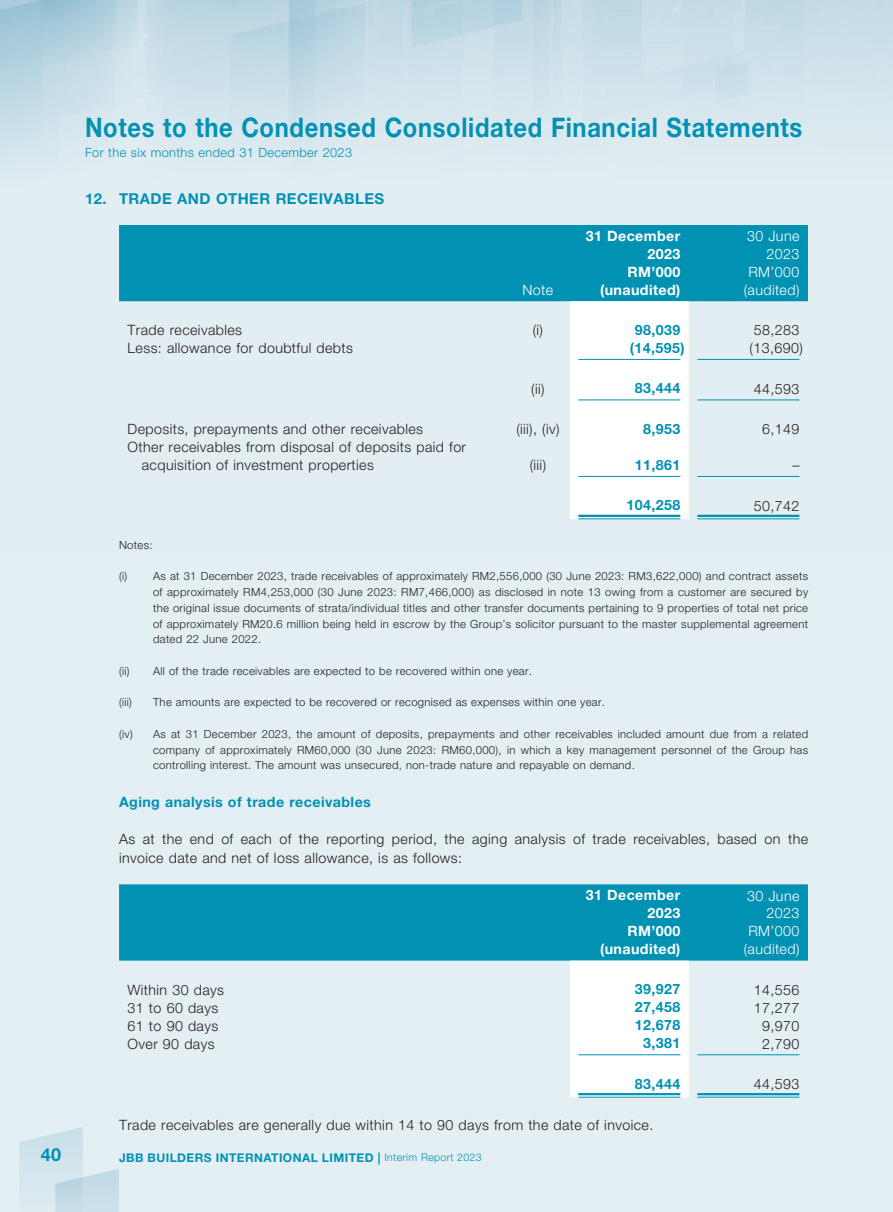
<style>
.page{position:relative;width:893px;height:1212px;background:#e4eff4}
.page>*{position:absolute;margin:0;border:0;box-sizing:border-box;transform-origin:0 0}
.t1{font:700 27px "Helvetica Neue LT Std";letter-spacing:.03em;color:#0091b3;scale:.88 1}
.t2{font:700 18px "Helvetica Neue LT Std";color:#0091b3}
.t3{font:700 15px "Helvetica Neue LT Std";letter-spacing:.03em;color:#0091b3}
.t4{font:300 14.25px/18px "Helvetica Neue LT Std";letter-spacing:.03em;color:#231f20}
.t5{font:700 14.25px "Helvetica Neue LT Std";letter-spacing:.03em;color:#0091b3}
.t6{font:700 14.25px "Helvetica Neue LT Std";letter-spacing:.03em;color:#fff}
.t7{font:300 14.25px "Helvetica Neue LT Std";letter-spacing:.03em;color:#fff}
.t8{font:300 12.75px "Helvetica Neue LT Std";letter-spacing:.03em;color:#0091b3}
.t9{font:700 12px "Helvetica Neue LT Std";letter-spacing:.035em;color:#0091b3}
.t10{font:300 11.25px/15.8px "Helvetica Neue LT Std";letter-spacing:.03em;color:#231f20;text-align:justify}
.s1{font-weight:300;font-size:10.5px}
</style>
<div class="page">
<svg style="left:19px;top:1127px;width:100px;height:85px"></svg>
<div style="left:119px;top:225px;width:689px;height:76px;background:#0091b3"></div>
<div style="left:570px;top:301px;width:119px;height:218px;background:#fff"></div>
<hr style="left:578px;top:359px;width:102px;height:1px;background:#0091b3">
<hr style="left:697px;top:359px;width:102px;height:1px;background:#0091b3">
<hr style="left:578px;top:399px;width:102px;height:1px;background:#0091b3">
<hr style="left:697px;top:399px;width:102px;height:1px;background:#0091b3">
<hr style="left:578px;top:476px;width:102px;height:1px;background:#0091b3">
<hr style="left:697px;top:476px;width:102px;height:1px;background:#0091b3">
<hr style="left:578px;top:515px;width:102px;height:2px;background:#0091b3">
<hr style="left:578px;top:518px;width:102px;height:1px;background:#0091b3">
<hr style="left:697px;top:515px;width:102px;height:2px;background:#0091b3">
<hr style="left:697px;top:518px;width:102px;height:1px;background:#0091b3">
<div style="left:119px;top:884px;width:689px;height:76px;background:#0091b3"></div>
<div style="left:570px;top:960px;width:119px;height:137px;background:#fff"></div>
<hr style="left:578px;top:1054px;width:102px;height:1px;background:#0091b3">
<hr style="left:697px;top:1054px;width:102px;height:1px;background:#0091b3">
<hr style="left:578px;top:1093px;width:102px;height:2px;background:#0091b3">
<hr style="left:578px;top:1097px;width:102px;height:1px;background:#0091b3">
<hr style="left:697px;top:1093px;width:102px;height:2px;background:#0091b3">
<hr style="left:697px;top:1097px;width:102px;height:1px;background:#0091b3">
<h1 class="t1" style="left:85px;top:111px;width:817px">Notes to the Condensed Consolidated Financial Statements</h1>
<p class="t8" style="left:85px;top:145px;width:269px">For the six months ended 31 December 2023</p>
<h3 class="t3" style="left:85px;top:189px;width:301px">12. TRADE AND OTHER RECEIVABLES</h3>
<p class="t6" style="left:586px;top:227px;width:96px">31 December</p>
<p class="t7" style="left:747px;top:227px;width:54px">30 June</p>
<p class="t6" style="left:647px;top:245px;width:34px">2023</p>
<p class="t7" style="left:766px;top:245px;width:34px">2023</p>
<p class="t6" style="left:627px;top:263px;width:54px">RM’000</p>
<p class="t7" style="left:748px;top:263px;width:53px">RM’000</p>
<p class="t7" style="left:522px;top:281px;width:32px">Note</p>
<p class="t6" style="left:600px;top:281px;width:82px">(unaudited)</p>
<p class="t7" style="left:744px;top:281px;width:57px">(audited)</p>
<p class="t4" style="left:128px;top:321px;width:116px">Trade receivables</p>
<p class="t4" style="left:533px;top:321px;width:12px">(i)</p>
<p class="t5" style="left:635px;top:321px;width:47px">98,039</p>
<p class="t4" style="left:754px;top:321px;width:47px">58,283</p>
<p class="t4" style="left:128px;top:339px;width:227px">Less: allowance for doubtful debts</p>
<p class="t5" style="left:630px;top:339px;width:56px">(14,595)</p>
<p class="t4" style="left:750px;top:339px;width:55px">(13,690)</p>
<p class="t4" style="left:531px;top:380px;width:15px">(ii)</p>
<p class="t5" style="left:635px;top:379px;width:47px">83,444</p>
<p class="t4" style="left:754px;top:380px;width:47px">44,593</p>
<p class="t4" style="left:128px;top:420px;width:297px">Deposits, prepayments and other receivables</p>
<p class="t4" style="left:516px;top:420px;width:45px">(iii), (iv)</p>
<p class="t5" style="left:643px;top:420px;width:39px">8,953</p>
<p class="t4" style="left:762px;top:420px;width:39px">6,149</p>
<p class="t4" style="left:142px;top:438px;width:326px;text-indent:-14px">Other receivables from disposal of deposits paid for acquisition of investment properties</p>
<p class="t4" style="left:530px;top:456px;width:18px">(iii)</p>
<p class="t5" style="left:635px;top:456px;width:47px">11,861</p>
<p class="t4" style="left:792px;top:456px;width:9px">–</p>
<p class="t5" style="left:626px;top:496px;width:55px">104,258</p>
<p class="t4" style="left:754px;top:497px;width:47px">50,742</p>
<p class="t10" style="left:119px;top:537px;width:35px">Notes:</p>
<p class="t10" style="left:153px;top:568px;width:657px;text-indent:-34px">(i) As at 31 December 2023, trade receivables of approximately RM2,556,000 (30 June 2023: RM3,622,000) and contract assets of approximately RM4,253,000 (30 June 2023: RM7,466,000) as disclosed in note 13 owing from a customer are secured by the original issue documents of strata/individual titles and other transfer documents pertaining to 9 properties of total net price of approximately RM20.6 million being held in escrow by the Group’s solicitor pursuant to the master supplemental agreement dated 22 June 2022.</p>
<p class="t10" style="left:119px;top:663px;width:415px">(ii) All of the trade receivables are expected to be recovered within one year.</p>
<p class="t10" style="left:119px;top:694px;width:14px">(iii)</p>
<p class="t10" style="left:153px;top:694px;width:453px">The amounts are expected to be recovered or recognised as expenses within one year.</p>
<p class="t10" style="left:153px;top:726px;width:657px;text-indent:-34px">(iv) As at 31 December 2023, the amount of deposits, prepayments and other receivables included amount due from a related company of approximately RM60,000 (30 June 2023: RM60,000), in which a key management personnel of the Group has controlling interest. The amount was unsecured, non-trade nature and repayable on demand.</p>
<p class="t5" style="left:119px;top:793px;width:253px">Aging analysis of trade receivables</p>
<p class="t4" style="left:119px;top:830px;width:691px;line-height:18.8px">As at the end of each of the reporting period, the aging analysis of trade receivables, based on the invoice date and net of loss allowance, is as follows:</p>
<p class="t6" style="left:586px;top:886px;width:96px">31 December</p>
<p class="t7" style="left:747px;top:887px;width:54px">30 June</p>
<p class="t6" style="left:647px;top:904px;width:34px">2023</p>
<p class="t7" style="left:766px;top:904px;width:34px">2023</p>
<p class="t6" style="left:627px;top:922px;width:54px">RM’000</p>
<p class="t7" style="left:748px;top:922px;width:53px">RM’000</p>
<p class="t6" style="left:600px;top:940px;width:82px">(unaudited)</p>
<p class="t7" style="left:744px;top:940px;width:57px">(audited)</p>
<p class="t4" style="left:128px;top:980px;width:98px">Within 30 days</p>
<p class="t5" style="left:635px;top:980px;width:47px">39,927</p>
<p class="t4" style="left:754px;top:980px;width:47px">14,556</p>
<p class="t4" style="left:128px;top:998px;width:92px">31 to 60 days</p>
<p class="t5" style="left:635px;top:998px;width:47px">27,458</p>
<p class="t4" style="left:754px;top:998px;width:47px">17,277</p>
<p class="t4" style="left:128px;top:1016px;width:92px">61 to 90 days</p>
<p class="t5" style="left:635px;top:1016px;width:47px">12,678</p>
<p class="t4" style="left:762px;top:1016px;width:39px">9,970</p>
<p class="t4" style="left:128px;top:1034px;width:89px">Over 90 days</p>
<p class="t5" style="left:643px;top:1034px;width:39px">3,381</p>
<p class="t4" style="left:762px;top:1034px;width:39px">2,790</p>
<p class="t5" style="left:635px;top:1075px;width:47px">83,444</p>
<p class="t4" style="left:754px;top:1075px;width:47px">44,593</p>
<p class="t4" style="left:119px;top:1116px;width:536px">Trade receivables are generally due within 14 to 90 days from the date of invoice.</p>
<h2 class="t2" style="left:41px;top:1144px;width:22px">40</h2>
<p class="t9" style="left:119px;top:1150px;width:364px">JBB BUILDERS INTERNATIONAL LIMITED | <span class="s1">Interim Report 2023</span></p>
</div>
